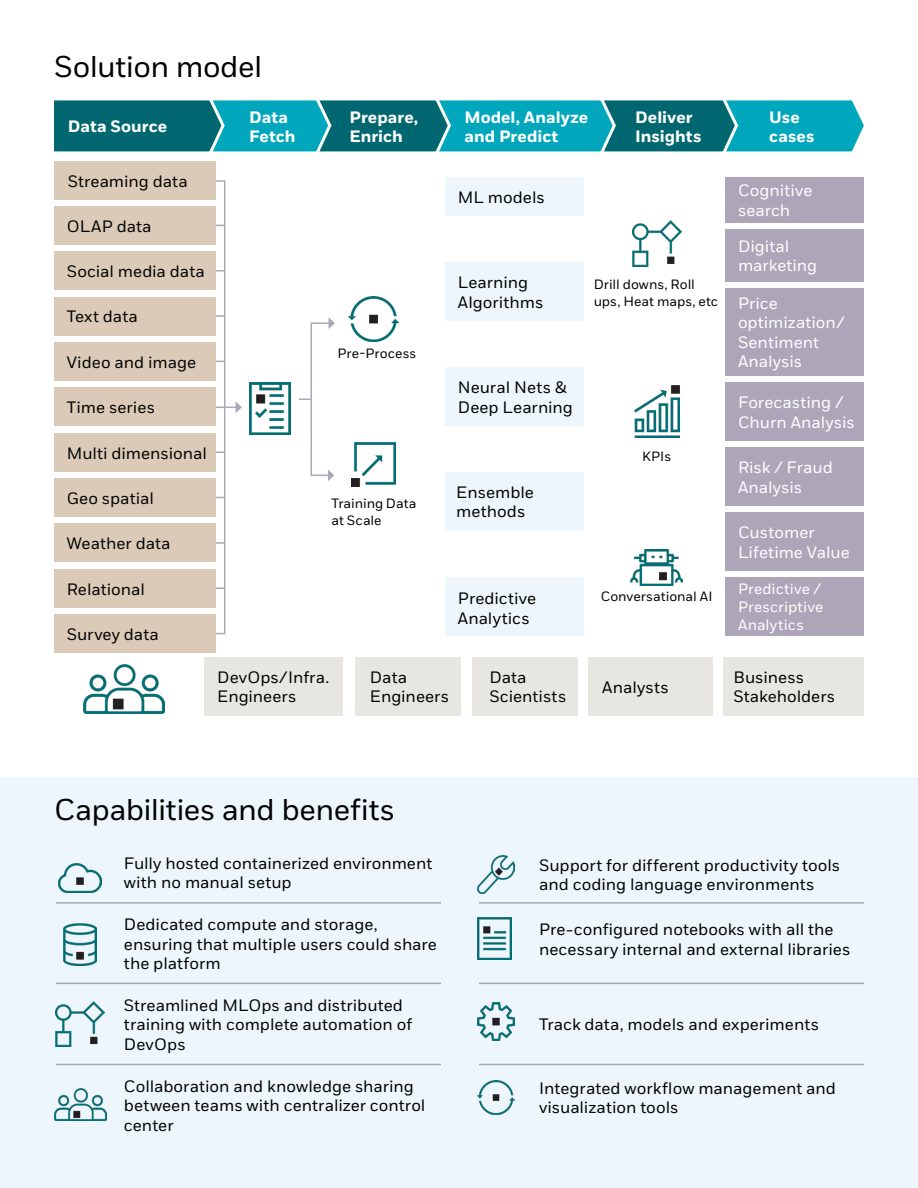
<style>
.page{position:relative;width:918px;height:1188px;background:#fff}
.page>*{position:absolute;margin:0;border:0;box-sizing:border-box;transform-origin:0 0}
.Large_subhead_Fort_B{font:30px "Fort";letter-spacing:-.02em;color:#010301}
.Bulleted_copy__small{font:16.5px/19.5px "Fort";color:#010301}
.Bulleted_copy__small-2{font:16.5px/19.5px "Fort";color:#fff}
.Bulleted_copy__small-3{font:700 16.5px/19.5px "Fort";color:#fff}
.Bulleted_copy__small-4{font:15px/18px "Fort";letter-spacing:.01em;color:#fff}
.Bulleted_copy__small-5{font:13.5px/16.5px "Fort";color:#010301}
</style>
<div class="page">
<div style="left:0;top:778px;width:918px;height:410px;background:#edf6fc"></div>
<div style="left:54px;top:161px;width:162px;height:39px;background:#dccab8"></div>
<div style="left:445px;top:177px;width:139px;height:39px;background:#edf6fc"></div>
<div style="left:445px;top:262px;width:139px;height:59px;background:#edf6fc"></div>
<div style="left:445px;top:367px;width:139px;height:59px;background:#edf6fc"></div>
<div style="left:445px;top:472px;width:139px;height:59px;background:#edf6fc"></div>
<div style="left:445px;top:577px;width:139px;height:59px;background:#edf6fc"></div>
<div style="left:205px;top:657px;width:138px;height:58px;background:#e8e6e1"></div>
<div style="left:356px;top:657px;width:105px;height:58px;background:#e8e6e1"></div>
<div style="left:473px;top:657px;width:105px;height:58px;background:#e8e6e1"></div>
<div style="left:589px;top:657px;width:124px;height:58px;background:#e8e6e1"></div>
<div style="left:724px;top:657px;width:140px;height:58px;background:#e8e6e1"></div>
<svg style="left:54px;top:100px;width:810px;height:52px;background:#0a8b99"></svg>
<div style="left:54px;top:206px;width:162px;height:39px;background:#dccab8"></div>
<div style="left:54px;top:251px;width:162px;height:39px;background:#dccab8"></div>
<div style="left:54px;top:297px;width:162px;height:39px;background:#dccab8"></div>
<div style="left:54px;top:342px;width:162px;height:39px;background:#dccab8"></div>
<div style="left:54px;top:387px;width:162px;height:39px;background:#dccab8"></div>
<div style="left:54px;top:433px;width:162px;height:39px;background:#dccab8"></div>
<div style="left:54px;top:478px;width:162px;height:39px;background:#dccab8"></div>
<div style="left:54px;top:524px;width:162px;height:38px;background:#dccab8"></div>
<div style="left:54px;top:569px;width:162px;height:39px;background:#dccab8"></div>
<div style="left:54px;top:614px;width:162px;height:39px;background:#dccab8"></div>
<div style="left:726px;top:177px;width:138px;height:45px;background:#ada6b9"></div>
<div style="left:726px;top:229px;width:138px;height:52px;background:#ada6b9"></div>
<div style="left:726px;top:288px;width:138px;height:88px;background:#ada6b9"></div>
<div style="left:726px;top:382px;width:138px;height:59px;background:#ada6b9"></div>
<div style="left:726px;top:447px;width:138px;height:59px;background:#ada6b9"></div>
<div style="left:726px;top:512px;width:138px;height:59px;background:#ada6b9"></div>
<div style="left:726px;top:577px;width:138px;height:59px;background:#ada6b9"></div>
<img style="left:631px;top:549px;width:52px;height:36px">
<img style="left:634px;top:386px;width:45px;height:52px">
<img style="left:632px;top:221px;width:49px;height:45px">
<img style="left:56px;top:1001px;width:49px;height:46px">
<img style="left:249px;top:382px;width:42px;height:52px">
<img style="left:352px;top:443px;width:44px;height:43px">
<img style="left:349px;top:297px;width:50px;height:45px">
<img style="left:83px;top:664px;width:82px;height:50px">
<img style="left:54px;top:1089px;width:53px;height:32px">
<div style="left:215px;top:180px;width:10px;height:454px;border:2px solid #ada6b9"></div>
<svg style="left:299px;top:317px;width:36px;height:164px"></svg>
<svg style="left:216px;top:401px;width:26px;height:12px"></svg>
<svg style="left:216px;top:451px;width:9px;height:2px"></svg>
<svg style="left:216px;top:542px;width:9px;height:2px"></svg>
<svg style="left:216px;top:587px;width:9px;height:2px"></svg>
<svg style="left:216px;top:315px;width:9px;height:2px"></svg>
<svg style="left:216px;top:270px;width:9px;height:2px"></svg>
<img style="left:64px;top:924px;width:33px;height:42px">
<img style="left:59px;top:863px;width:43px;height:30px">
<img style="left:477px;top:917px;width:34px;height:43px">
<img style="left:477px;top:1003px;width:38px;height:37px">
<img style="left:477px;top:1080px;width:38px;height:34px">
<img style="left:477px;top:856px;width:38px;height:37px">
<hr style="left:56px;top:902px;width:385px;height:2px;background:#ada6b9">
<hr style="left:479px;top:902px;width:385px;height:2px;background:#ada6b9">
<hr style="left:56px;top:983px;width:385px;height:1px;background:#ada6b9">
<hr style="left:56px;top:1064px;width:385px;height:1px;background:#ada6b9">
<hr style="left:479px;top:1064px;width:385px;height:1px;background:#ada6b9">
<hr style="left:479px;top:983px;width:385px;height:1px;background:#ada6b9">
<p class="Large_subhead_Fort_B" style="left:54px;top:49px;width:210px">Solution model</p>
<p class="Bulleted_copy__small-3" style="left:68px;top:117px;width:101px">Data Source</p>
<p class="Bulleted_copy__small-3" style="left:249px;top:108px;width:48px">Data<br>Fetch</p>
<p class="Bulleted_copy__small-3" style="left:349px;top:108px;width:70px">Prepare,<br>Enrich</p>
<p class="Bulleted_copy__small-3" style="left:464px;top:108px;width:125px">Model, Analyze and Predict</p>
<p class="Bulleted_copy__small-3" style="left:635px;top:108px;width:68px">Deliver<br>Insights</p>
<p class="Bulleted_copy__small-3" style="left:769px;top:108px;width:47px">Use cases</p>
<p class="Bulleted_copy__small" style="left:68px;top:172px;width:121px">Streaming data</p>
<p class="Bulleted_copy__small" style="left:67px;top:217px;width:86px">OLAP data</p>
<p class="Bulleted_copy__small" style="left:67px;top:262px;width:140px">Social media data</p>
<p class="Bulleted_copy__small" style="left:67px;top:307px;width:73px">Text data</p>
<p class="Bulleted_copy__small" style="left:67px;top:353px;width:131px">Video and image</p>
<p class="Bulleted_copy__small" style="left:67px;top:398px;width:90px">Time series</p>
<p class="Bulleted_copy__small" style="left:67px;top:443px;width:142px">Multi dimensional</p>
<p class="Bulleted_copy__small" style="left:67px;top:489px;width:89px">Geo spatial</p>
<p class="Bulleted_copy__small" style="left:67px;top:534px;width:105px">Weather data</p>
<p class="Bulleted_copy__small" style="left:67px;top:579px;width:80px">Relational</p>
<p class="Bulleted_copy__small" style="left:67px;top:625px;width:94px">Survey data</p>
<p class="Bulleted_copy__small-5" style="left:338px;top:346px;width:81px">Pre-Process</p>
<p class="Bulleted_copy__small-5" style="left:332px;top:496px;width:87px">Training Data at Scale</p>
<p class="Bulleted_copy__small" style="left:458px;top:188px;width:89px">ML models</p>
<p class="Bulleted_copy__small" style="left:458px;top:273px;width:87px">Learning<br>Algorithms</p>
<p class="Bulleted_copy__small-5" style="left:594px;top:276px;width:126px">Drill downs, Roll ups, Heat maps, etc</p>
<p class="Bulleted_copy__small" style="left:458px;top:378px;width:117px">Neural Nets &amp;<br>Deep Learning</p>
<p class="Bulleted_copy__small" style="left:456px;top:482px;width:79px">Ensemble methods</p>
<p class="Bulleted_copy__small" style="left:458px;top:589px;width:80px">Predictive<br>Analytics</p>
<p class="Bulleted_copy__small-5" style="left:642px;top:448px;width:31px">KPIs</p>
<p class="Bulleted_copy__small-5" style="left:601px;top:588px;width:114px">Conversational AI</p>
<p class="Bulleted_copy__small-2" style="left:738px;top:181px;width:76px">Cognitive search</p>
<p class="Bulleted_copy__small-2" style="left:738px;top:237px;width:81px">Digital marketing</p>
<p class="Bulleted_copy__small-2" style="left:738px;top:294px;width:108px">Price optimization/<br>Sentiment<br>Analysis</p>
<p class="Bulleted_copy__small-2" style="left:738px;top:393px;width:119px">Forecasting /<br>Churn Analysis</p>
<p class="Bulleted_copy__small-2" style="left:738px;top:458px;width:96px">Risk / Fraud<br>Analysis</p>
<p class="Bulleted_copy__small-2" style="left:738px;top:523px;width:113px">Customer<br>Lifetime Value</p>
<p class="Bulleted_copy__small-4" style="left:738px;top:580px;width:87px">Predictive /<br>Prescriptive<br>Analytics</p>
<p class="Bulleted_copy__small" style="left:217px;top:668px;width:114px">DevOps/Infra.<br>Engineers</p>
<p class="Bulleted_copy__small" style="left:370px;top:668px;width:81px">Data<br>Engineers</p>
<p class="Bulleted_copy__small" style="left:489px;top:668px;width:79px">Data<br>Scientists</p>
<p class="Bulleted_copy__small" style="left:602px;top:677px;width:68px">Analysts</p>
<p class="Bulleted_copy__small" style="left:734px;top:668px;width:103px">Business<br>Stakeholders</p>
<p class="Large_subhead_Fort_B" style="left:54px;top:792px;width:343px">Capabilities and benefits</p>
<p class="Bulleted_copy__small" style="left:124px;top:854px;width:310px">Fully hosted containerized environment with no manual setup</p>
<p class="Bulleted_copy__small" style="left:539px;top:856px;width:303px">Support for different productivity tools and coding language environments</p>
<p class="Bulleted_copy__small" style="left:124px;top:915px;width:314px">Dedicated compute and storage, ensuring that multiple users could share the platform</p>
<p class="Bulleted_copy__small" style="left:539px;top:920px;width:313px">Pre-configured notebooks with all the necessary internal and external libraries</p>
<p class="Bulleted_copy__small" style="left:124px;top:996px;width:290px">Streamlined MLOps and distributed training with complete automation of<br>DevOps</p>
<p class="Bulleted_copy__small" style="left:539px;top:1015px;width:282px">Track data, models and experiments</p>
<p class="Bulleted_copy__small" style="left:124px;top:1076px;width:303px">Collaboration and knowledge sharing between teams with centralizer control center</p>
<p class="Bulleted_copy__small" style="left:539px;top:1079px;width:298px">Integrated workflow management and visualization tools</p>
</div>
